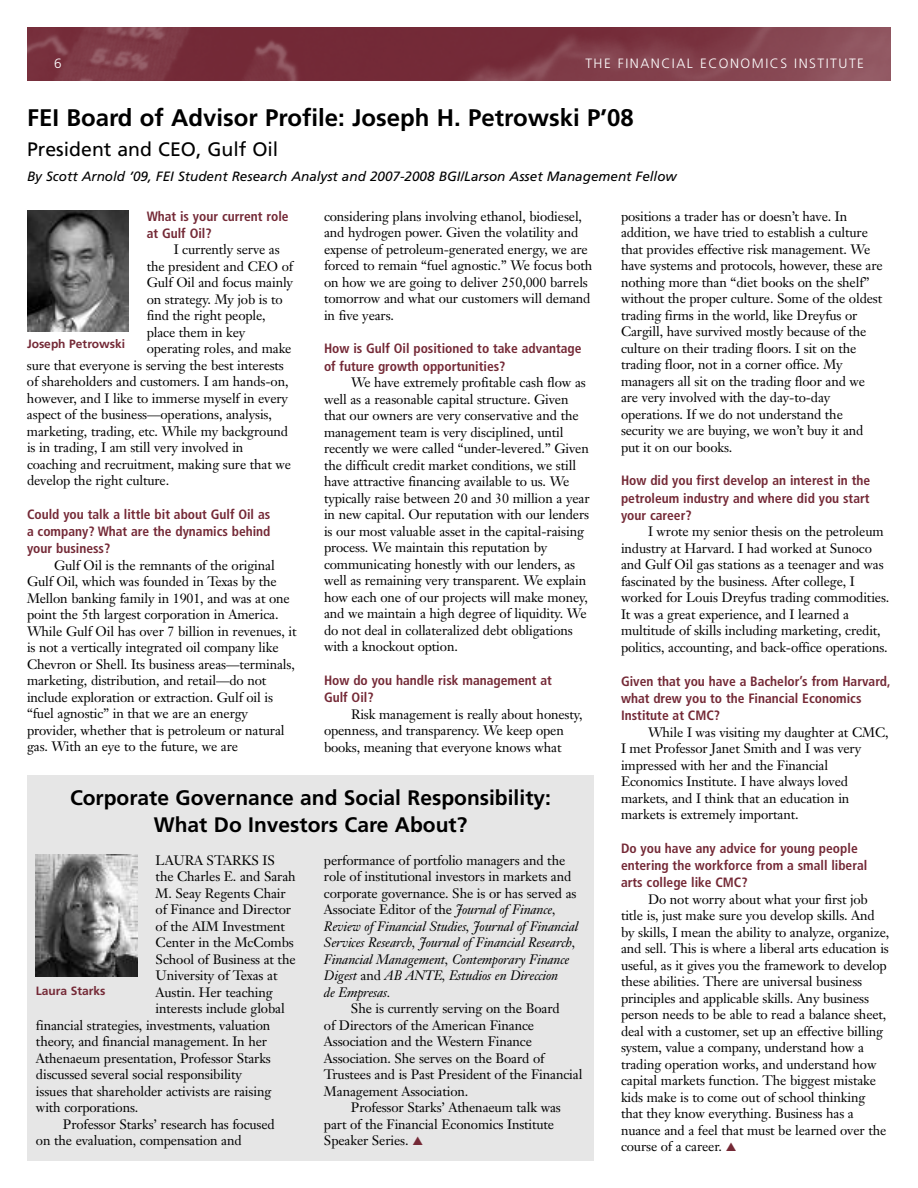
<style>
.page{position:relative;width:918px;height:1188px;background:#fff}
.page>*{position:absolute;margin:0;border:0;box-sizing:border-box;transform-origin:0 0}
.t1{font:700 24px "Frutiger";color:#000}
.t2{font:700 21px/27px "Frutiger";color:#000;text-align:center}
.t3{font:19.5px "Frutiger";color:#000}
.t4{font:13.5px/16.5px "Janson Text";letter-spacing:-.01em;color:#000}
.t5{font:700 condensed 13.5px/17.2px "Frutiger";color:#742936}
.t6{font:italic 13.5px/16.5px "Janson Text";letter-spacing:-.01em;color:#000}
.t7{font:italic 13.5px "Frutiger";color:#000}
.t8{font:300 13.5px "Frutiger";letter-spacing:.11em;color:#fff}
.t9{font:700 12px "Frutiger";color:#742936}
.s1{font-style:normal}
.s2{color:#742936}
</style>
<div class="page">
<img style="left:27px;top:27px;width:864px;height:54px">
<img style="left:27px;top:210px;width:102px;height:122px">
<div style="left:27px;top:775px;width:567px;height:386px;background:#e6e6e6"></div>
<img style="left:36px;top:855px;width:102px;height:121px">
<p class="t8" style="left:54px;top:58px;width:9px">6</p>
<p class="t8" style="left:585px;top:58px;width:280px">THE FINANCIAL ECONOMICS INSTITUTE</p>
<h1 class="t1" style="left:27px;top:108px;width:608px">FEI Board of Advisor Profile: Joseph H. Petrowski P’08</h1>
<h3 class="t3" style="left:27px;top:141px;width:253px">President and CEO, Gulf Oil</h3>
<p class="t7" style="left:27px;top:171px;width:651px">By Scott Arnold ’09, FEI Student Research Analyst and 2007-2008 BGI/Larson Asset Management Fellow</p>
<p class="t5" style="left:147px;top:208px;width:143px">What is your current role at Gulf Oil?</p>
<p class="t4" style="left:174px;top:243px;width:108px">I currently serve as</p>
<p class="t4" style="left:147px;top:259px;width:148px">the president and CEO of</p>
<p class="t4" style="left:147px;top:276px;width:148px">Gulf Oil and focus mainly</p>
<p class="t4" style="left:147px;top:292px;width:137px">on strategy. My job is to</p>
<p class="t4" style="left:147px;top:309px;width:121px">find the right people,</p>
<p class="t4" style="left:147px;top:325px;width:100px">place them in key</p>
<p class="t4" style="left:147px;top:342px;width:146px">operating roles, and make</p>
<p class="t4" style="left:27px;top:358px;width:258px">sure that everyone is serving the best interests</p>
<p class="t4" style="left:27px;top:375px;width:263px">of shareholders and customers. I am hands-on,</p>
<p class="t4" style="left:27px;top:391px;width:263px">however, and I like to immerse myself in every</p>
<p class="t4" style="left:27px;top:408px;width:246px">aspect of the business—operations, analysis,</p>
<p class="t4" style="left:27px;top:424px;width:263px">marketing, trading, etc. While my background</p>
<p class="t4" style="left:27px;top:441px;width:218px">is in trading, I am still very involved in</p>
<p class="t4" style="left:27px;top:457px;width:266px">coaching and recruitment, making sure that we</p>
<p class="t4" style="left:27px;top:474px;width:144px">develop the right culture.</p>
<p class="t5" style="left:27px;top:507px;width:245px;text-align:justify">Could you talk a little bit about Gulf Oil as a company? What are the dynamics behind your business?</p>
<p class="t4" style="left:27px;top:558px;width:271px;text-indent:27px">Gulf Oil is the remnants of the original Gulf Oil, which was founded in Texas by the Mellon banking family in 1901, and was at one point the 5th largest corporation in America.<br>While Gulf Oil has over 7 billion in revenues, it is not a vertically integrated oil company like Chevron or Shell. Its business areas—terminals, marketing, distribution, and retail—do not include exploration or extraction. Gulf oil is “fuel agnostic” in that we are an energy provider, whether that is petroleum or natural gas. With an eye to the future, we are</p>
<p class="t9" style="left:27px;top:339px;width:100px">Joseph Petrowski</p>
<p class="t4" style="left:324px;top:209px;width:270px">considering plans involving ethanol, biodiesel, and hydrogen power. Given the volatility and expense of petroleum-generated energy, we are forced to remain “fuel agnostic.” We focus both on how we are going to deliver 250,000 barrels tomorrow and what our customers will demand in five years.</p>
<p class="t5" style="left:324px;top:341px;width:259px">How is Gulf Oil positioned to take advantage of future growth opportunities?</p>
<p class="t4" style="left:324px;top:376px;width:267px;text-indent:27px">We have extremely profitable cash flow as well as a reasonable capital structure. Given that our owners are very conservative and the management team is very disciplined, until recently we were called “under-levered.” Given the difficult credit market conditions, we still have attractive financing available to us. We typically raise between 20 and 30 million a year in new capital. Our reputation with our lenders is our most valuable asset in the capital-raising process. We maintain this reputation by communicating honestly with our lenders, as well as remaining very transparent. We explain how each one of our projects will make money, and we maintain a high degree of liquidity. We do not deal in collateralized debt obligations with a knockout option.</p>
<p class="t5" style="left:324px;top:673px;width:229px">How do you handle risk management at<br>Gulf Oil?</p>
<p class="t4" style="left:324px;top:707px;width:260px;text-indent:27px">Risk management is really about honesty, openness, and transparency. We keep open books, meaning that everyone knows what</p>
<h2 class="t2" style="left:70px;top:786px;width:483px">Corporate Governance and Social Responsibility:<br>What Do Investors Care About?</h2>
<p class="t4" style="left:156px;top:853px;width:121px">LAURA STARKS IS</p>
<p class="t4" style="left:156px;top:870px;width:142px">the Charles E. and Sarah</p>
<p class="t4" style="left:156px;top:886px;width:132px">M. Seay Regents Chair</p>
<p class="t4" style="left:156px;top:903px;width:137px">of Finance and Director</p>
<p class="t4" style="left:156px;top:919px;width:131px">of the AIM Investment</p>
<p class="t4" style="left:156px;top:936px;width:140px">Center in the McCombs</p>
<p class="t4" style="left:156px;top:952px;width:141px">School of Business at the</p>
<p class="t4" style="left:156px;top:969px;width:123px">University of Texas at</p>
<p class="t4" style="left:156px;top:985px;width:119px">Austin. Her teaching</p>
<p class="t4" style="left:156px;top:1002px;width:131px">interests include global</p>
<p class="t4" style="left:36px;top:1018px;width:236px">financial strategies, investments, valuation</p>
<p class="t4" style="left:36px;top:1035px;width:233px">theory, and financial management. In her</p>
<p class="t4" style="left:36px;top:1051px;width:236px">Athenaeum presentation, Professor Starks</p>
<p class="t4" style="left:36px;top:1068px;width:208px">discussed several social responsibility</p>
<p class="t4" style="left:36px;top:1084px;width:237px">issues that shareholder activists are raising</p>
<p class="t4" style="left:36px;top:1101px;width:104px">with corporations.</p>
<p class="t4" style="left:63px;top:1117px;width:213px">Professor Starks’ research has focused</p>
<p class="t4" style="left:36px;top:1134px;width:207px">on the evaluation, compensation and</p>
<p class="t6" style="left:324px;top:853px;width:256px"><span class="s1">performance of portfolio managers and the role of institutional investors in markets and corporate governance. She is or has served as Associate Editor of the</span> Journal of Finance, Review of Financial Studies, Journal of Financial Services Research, Journal of Financial Research, Financial Management, Contemporary Finance Digest <span class="s1">and</span> AB ANTE, Estudios en Direccion<br>de Empresas.</p>
<p class="t4" style="left:351px;top:1002px;width:210px">She is currently serving on the Board</p>
<p class="t4" style="left:324px;top:1018px;width:212px">of Directors of the American Finance</p>
<p class="t4" style="left:324px;top:1035px;width:210px">Association and the Western Finance</p>
<p class="t4" style="left:324px;top:1051px;width:222px">Association. She serves on the Board of</p>
<p class="t4" style="left:324px;top:1068px;width:260px">Trustees and is Past President of the Financial</p>
<p class="t4" style="left:324px;top:1084px;width:146px">Management Association.</p>
<p class="t4" style="left:351px;top:1101px;width:211px">Professor Starks’ Athenaeum talk was</p>
<p class="t4" style="left:324px;top:1117px;width:232px">part of the Financial Economics Institute</p>
<p class="t4" style="left:324px;top:1134px;width:101px">Speaker Series. <span class="s2">▲</span></p>
<p class="t9" style="left:36px;top:986px;width:71px">Laura Starks</p>
<p class="t4" style="left:621px;top:209px;width:263px">positions a trader has or doesn’t have. In addition, we have tried to establish a culture that provides effective risk management. We have systems and protocols, however, these are nothing more than “diet books on the shelf” without the proper culture. Some of the oldest trading firms in the world, like Dreyfus or Cargill, have survived mostly because of the culture on their trading floors. I sit on the trading floor, not in a corner office. My managers all sit on the trading floor and we are very involved with the day-to-day operations. If we do not understand the security we are buying, we won’t buy it and put it on our books.</p>
<p class="t5" style="left:621px;top:473px;width:251px;text-align:justify">How did you first develop an interest in the petroleum industry and where did you start your career?</p>
<p class="t4" style="left:621px;top:525px;width:270px;text-indent:27px">I wrote my senior thesis on the petroleum industry at Harvard. I had worked at Sunoco and Gulf Oil gas stations as a teenager and was fascinated by the business. After college, I worked for Louis Dreyfus trading commodities.<br>It was a great experience, and I learned a multitude of skills including marketing, credit, politics, accounting, and back-office operations.</p>
<p class="t5" style="left:621px;top:673px;width:271px">Given that you have a Bachelor’s from Harvard, what drew you to the Financial Economics<br>Institute at CMC?</p>
<p class="t4" style="left:621px;top:725px;width:269px;text-indent:27px">While I was visiting my daughter at CMC, I met Professor Janet Smith and I was very impressed with her and the Financial Economics Institute. I have always loved markets, and I think that an education in markets is extremely important.</p>
<p class="t5" style="left:621px;top:841px;width:248px">Do you have any advice for young people entering the workforce from a small liberal arts college like CMC?</p>
<p class="t4" style="left:621px;top:892px;width:270px;text-indent:27px">Do not worry about what your first job title is, just make sure you develop skills. And by skills, I mean the ability to analyze, organize, and sell. This is where a liberal arts education is useful, as it gives you the framework to develop these abilities. There are universal business principles and applicable skills. Any business person needs to be able to read a balance sheet, deal with a customer, set up an effective billing system, value a company, understand how a trading operation works, and understand how capital markets function. The biggest mistake kids make is to come out of school thinking that they know everything. Business has a nuance and a feel that must be learned over the course of a career. <span class="s2">▲</span></p>
</div>
